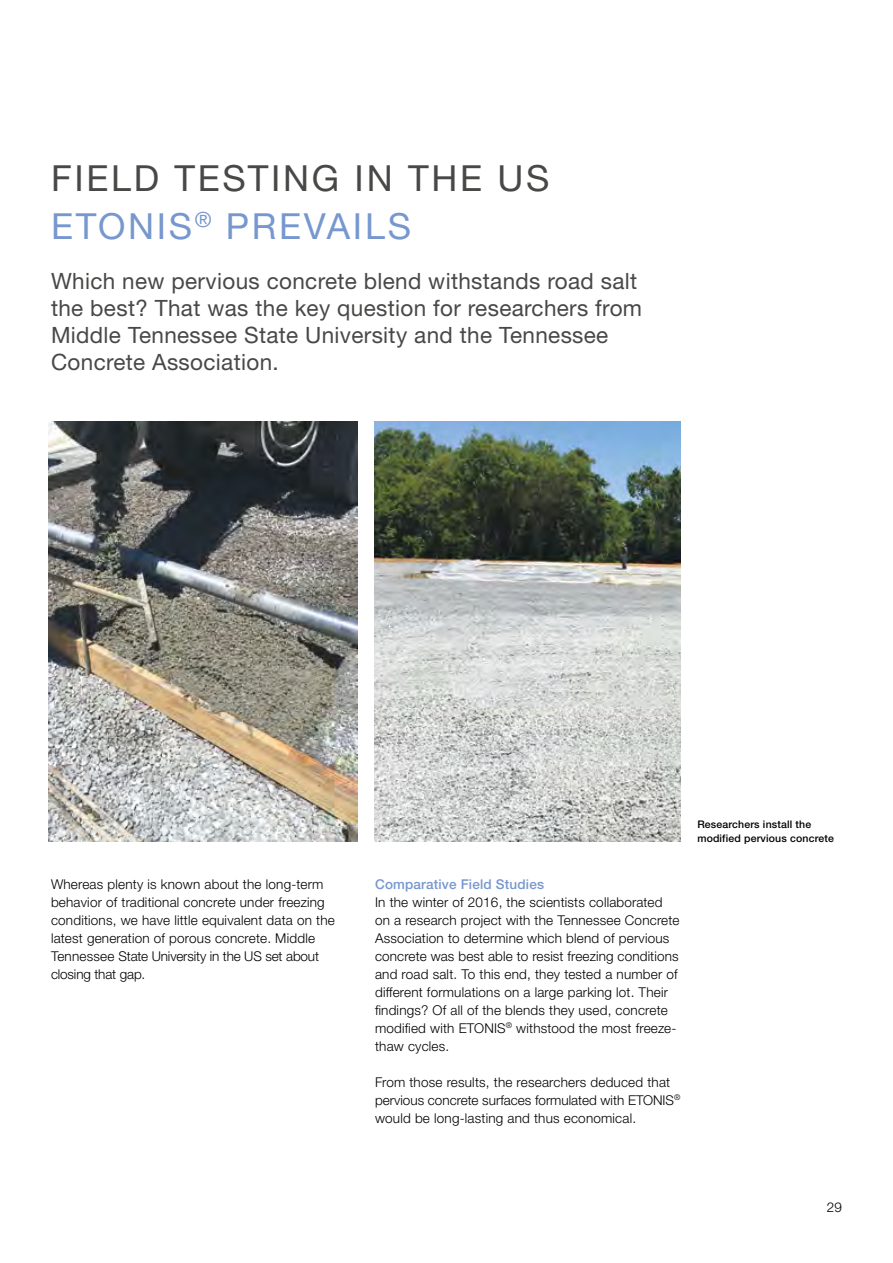
<style>
.page{position:relative;width:893px;height:1263px;background:#fff}
.page>*{position:absolute;margin:0;border:0;box-sizing:border-box;transform-origin:0 0}
.t1{font:36px/48px "Helvetica Panfor Wacker";letter-spacing:.075em;color:#484847}
.t2{font:22.5px/27px "Helvetica Panfor Wacker";letter-spacing:.015em;color:#484847}
.t3{font:300 13.5px/18px "Helvetica Panfor Wacker";letter-spacing:.015em;color:#000}
.t4{font:500 13.5px "Helvetica Panfor Wacker";letter-spacing:.015em;color:#7797cf}
.t5{font:500 10.5px/13.5px "Helvetica Panfor Wacker";letter-spacing:.015em;color:#000}
.s1{color:#7797cf}
</style>
<div class="page">
<img style="left:48px;top:421px;width:309px;height:421px">
<img style="left:374px;top:421px;width:306px;height:421px">
<h1 class="t1" style="left:51px;top:153px;width:500px">FIELD TESTING IN THE US<br><span class="s1">ETONIS</span><sup>®</sup> <span class="s1">PREVAILS</span></h1>
<h2 class="t2" style="left:51px;top:267px;width:593px">Which new pervious concrete blend withstands road salt the best? That was the key question for researchers from Middle Tennessee State University and the Tennessee Concrete Association.</h2>
<p class="t3" style="left:51px;top:875px;width:285px">Whereas plenty is known about the long-term behavior of traditional concrete under freezing conditions, we have little equivalent data on the latest generation of porous concrete. Middle Tennessee State University in the US set about closing that gap.</p>
<p class="t4" style="left:375px;top:876px;width:171px">Comparative Field Studies</p>
<p class="t3" style="left:375px;top:893px;width:306px">In the winter of 2016, the scientists collaborated on a research project with the Tennessee Concrete Association to determine which blend of pervious concrete was best able to resist freezing conditions and road salt. To this end, they tested a number of different formulations on a large parking lot. Their findings? Of all of the blends they used, concrete modified with ETONIS<sup>®</sup> withstood the most freeze&shy;thaw cycles.</p>
<p class="t3" style="left:375px;top:1073px;width:307px">From those results, the researchers deduced that pervious concrete surfaces formulated with ETONIS<sup>® </sup>would be long-lasting and thus economical.</p>
<p class="t5" style="left:697px;top:817px;width:138px">Researchers install the modified pervious concrete</p>
<p class="t3" style="left:827px;top:1198px;width:17px">29</p>
</div>
